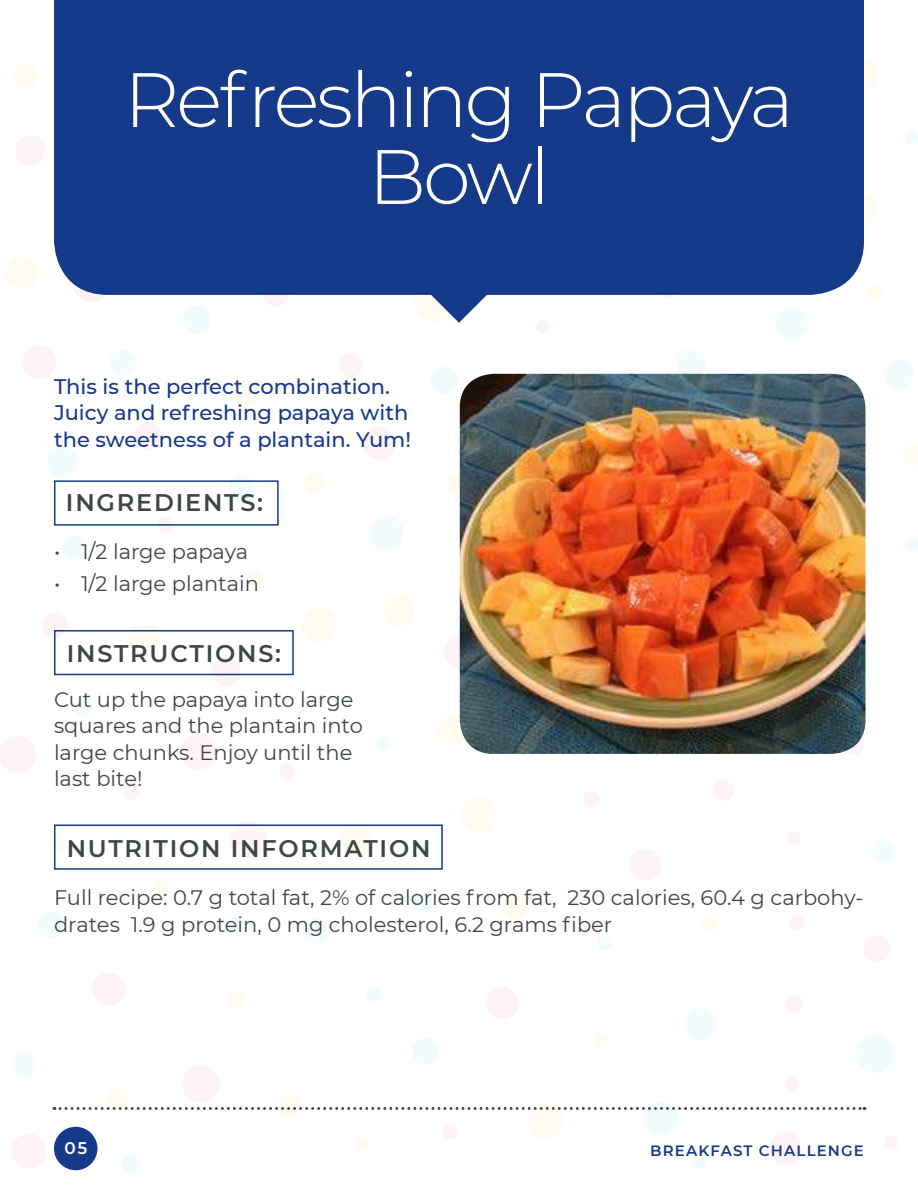
<style>
.page{position:relative;width:918px;height:1188px;background:#fff}
.page>*{position:absolute;margin:0;border:0;box-sizing:border-box;transform-origin:0 0}
.t1{font:300 76.95px/76.9px "Montserrat";letter-spacing:-.04em;color:#fff;text-align:center}
.t2{font:600 24px "Montserrat";letter-spacing:.075em;color:#404648}
.t3{font:21px/26.2px "Montserrat";color:#404648}
.t4{font:500 21px/26.2px "Montserrat";color:#153a8a}
.t5{font:600 16.95px "Montserrat";color:#fff}
.t6{font:600 15px "Montserrat";letter-spacing:.075em;color:#153a8a}
</style>
<div class="page">
<svg style="left:229px;top:476px;width:26px;height:26px"></svg>
<svg style="left:376px;top:737px;width:14px;height:13px"></svg>
<svg style="left:905px;top:132px;width:13px;height:12px"></svg>
<svg style="left:861px;top:1036px;width:32px;height:37px"></svg>
<svg style="left:229px;top:917px;width:14px;height:15px"></svg>
<svg style="left:183px;top:306px;width:28px;height:27px"></svg>
<svg style="left:598px;top:936px;width:13px;height:14px"></svg>
<svg style="left:776px;top:308px;width:32px;height:31px"></svg>
<svg style="left:885px;top:360px;width:28px;height:28px"></svg>
<svg style="left:872px;top:841px;width:23px;height:22px"></svg>
<div style="left:369px;top:516px;width:35px;height:35px;background:#f3fcfc;border-radius:50%"></div>
<svg style="left:304px;top:918px;width:26px;height:26px"></svg>
<svg style="left:48px;top:448px;width:29px;height:29px"></svg>
<svg style="left:110px;top:350px;width:25px;height:26px"></svg>
<svg style="left:906px;top:539px;width:12px;height:13px"></svg>
<svg style="left:684px;top:1008px;width:31px;height:28px"></svg>
<svg style="left:38px;top:911px;width:26px;height:27px"></svg>
<svg style="left:431px;top:367px;width:26px;height:26px"></svg>
<svg style="left:63px;top:536px;width:23px;height:23px"></svg>
<svg style="left:676px;top:349px;width:31px;height:25px"></svg>
<svg style="left:367px;top:987px;width:15px;height:16px"></svg>
<svg style="left:412px;top:893px;width:20px;height:20px"></svg>
<div style="left:75px;top:698px;width:18px;height:19px;background:#f3fcfc;border-radius:50%"></div>
<svg style="left:444px;top:631px;width:16px;height:41px"></svg>
<svg style="left:789px;top:915px;width:15px;height:15px"></svg>
<svg style="left:885px;top:1136px;width:13px;height:13px"></svg>
<div style="left:863px;top:935px;width:28px;height:28px;background:#fef4f8;border-radius:50%"></div>
<svg style="left:159px;top:517px;width:14px;height:15px"></svg>
<svg style="left:787px;top:832px;width:14px;height:13px"></svg>
<svg style="left:180px;top:733px;width:37px;height:36px"></svg>
<svg style="left:486px;top:987px;width:32px;height:32px"></svg>
<svg style="left:43px;top:613px;width:24px;height:24px"></svg>
<svg style="left:363px;top:427px;width:32px;height:32px"></svg>
<svg style="left:340px;top:354px;width:22px;height:23px"></svg>
<svg style="left:78px;top:295px;width:28px;height:7px"></svg>
<svg style="left:23px;top:346px;width:32px;height:32px"></svg>
<svg style="left:662px;top:295px;width:11px;height:3px"></svg>
<svg style="left:229px;top:821px;width:39px;height:37px"></svg>
<svg style="left:210px;top:658px;width:32px;height:28px"></svg>
<svg style="left:583px;top:791px;width:16px;height:16px"></svg>
<svg style="left:713px;top:781px;width:20px;height:20px"></svg>
<svg style="left:280px;top:764px;width:15px;height:15px"></svg>
<svg style="left:16px;top:136px;width:29px;height:29px"></svg>
<svg style="left:786px;top:995px;width:17px;height:17px"></svg>
<svg style="left:135px;top:422px;width:27px;height:28px"></svg>
<svg style="left:537px;top:323px;width:12px;height:10px"></svg>
<svg style="left:263px;top:295px;width:18px;height:11px"></svg>
<svg style="left:93px;top:973px;width:32px;height:32px"></svg>
<svg style="left:630px;top:849px;width:31px;height:31px"></svg>
<svg style="left:0;top:736px;width:36px;height:36px"></svg>
<svg style="left:123px;top:783px;width:16px;height:16px"></svg>
<svg style="left:864px;top:57px;width:14px;height:32px"></svg>
<svg style="left:302px;top:608px;width:34px;height:34px"></svg>
<svg style="left:438px;top:714px;width:22px;height:31px"></svg>
<svg style="left:504px;top:896px;width:24px;height:23px"></svg>
<svg style="left:339px;top:824px;width:32px;height:30px"></svg>
<svg style="left:597px;top:1034px;width:9px;height:2px"></svg>
<svg style="left:448px;top:476px;width:12px;height:20px"></svg>
<svg style="left:228px;top:991px;width:17px;height:17px"></svg>
<svg style="left:312px;top:695px;width:13px;height:12px"></svg>
<svg style="left:6px;top:257px;width:31px;height:32px"></svg>
<svg style="left:13px;top:64px;width:24px;height:24px"></svg>
<svg style="left:153px;top:880px;width:17px;height:16px"></svg>
<svg style="left:232px;top:380px;width:25px;height:25px"></svg>
<svg style="left:864px;top:192px;width:12px;height:33px"></svg>
<svg style="left:904px;top:445px;width:14px;height:20px"></svg>
<svg style="left:384px;top:596px;width:30px;height:30px"></svg>
<svg style="left:51px;top:837px;width:16px;height:16px"></svg>
<svg style="left:128px;top:623px;width:32px;height:32px"></svg>
<svg style="left:247px;top:571px;width:15px;height:15px"></svg>
<svg style="left:304px;top:473px;width:21px;height:20px"></svg>
<svg style="left:867px;top:286px;width:15px;height:14px"></svg>
<svg style="left:461px;top:797px;width:34px;height:35px"></svg>
<div style="left:701px;top:915px;width:17px;height:17px;background:#fffbf1;border-radius:50%"></div>
<svg style="left:281px;top:295px;width:267px;height:28px"></svg>
<div style="left:54px;top:0;width:810px;height:295px;background:#153a8a"></div>
<div style="left:54px;top:480px;width:225px;height:46px;border:2px solid #153a8a"></div>
<div style="left:54px;top:630px;width:240px;height:45px;border:2px solid #153a8a"></div>
<div style="left:54px;top:825px;width:389px;height:45px;border:2px solid #153a8a"></div>
<svg style="left:12px;top:1036px;width:849px;height:137px"></svg>
<div style="left:54px;top:1127px;width:43px;height:43px;background:#153a8a;border-radius:50%"></div>
<img style="left:460px;top:374px;width:406px;height:380px">
<h1 class="t1" style="left:124px;top:67px;width:672px">Refreshing Papaya<br>Bowl</h1>
<p class="t4" style="left:54px;top:373px;width:359px">This is the perfect combination.<br>Juicy and refreshing papaya with the sweetness of a plantain. Yum!</p>
<p class="t2" style="left:66px;top:489px;width:199px">INGREDIENTS:</p>
<p class="t3" style="left:54px;top:539px;width:196px">• 1/2 large papaya</p>
<p class="t3" style="left:54px;top:571px;width:207px">• 1/2 large plantain</p>
<p class="t2" style="left:67px;top:640px;width:216px">INSTRUCTIONS:</p>
<p class="t3" style="left:54px;top:687px;width:310px">Cut up the papaya into large squares and the plantain into large chunks. Enjoy until the last bite!</p>
<p class="t2" style="left:67px;top:834px;width:365px">NUTRITION INFORMATION</p>
<p class="t3" style="left:54px;top:886px;width:811px">Full recipe: 0.7 g total fat, 2% of calories from fat, 230 calories, 60.4 g carbohy&shy;drates 1.9 g protein, 0 mg cholesterol, 6.2 grams fiber</p>
<p class="t5" style="left:64px;top:1138px;width:24px">05</p>
<p class="t6" style="left:650px;top:1142px;width:215px">BREAKFAST CHALLENGE</p>
</div>
